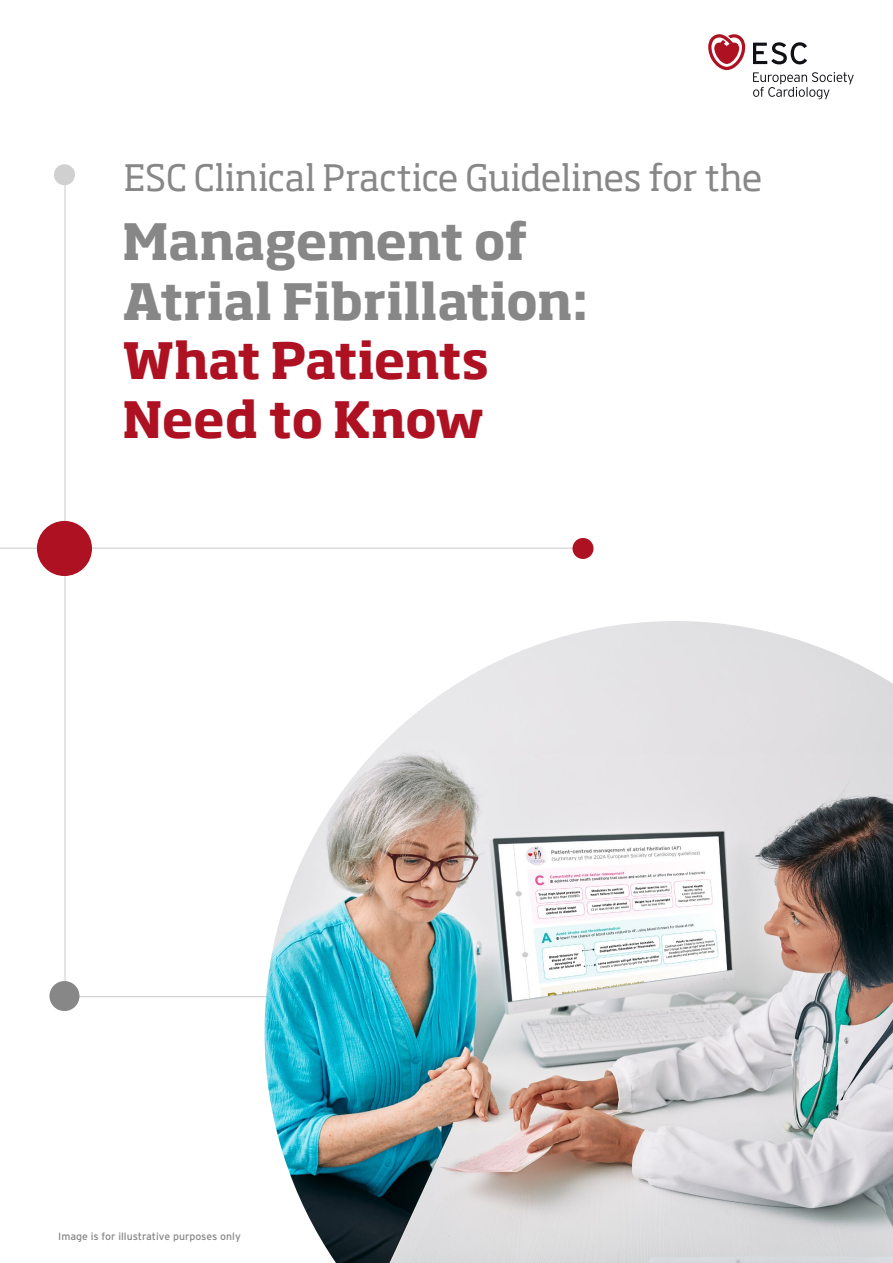
<style>
.page{position:relative;width:893px;height:1263px;background:#fff}
.page>*{position:absolute;margin:0;border:0;box-sizing:border-box;transform-origin:0 0}
.t1{font:700 49.5px/59.4px "Soho Pro";letter-spacing:-.005em;color:#878787}
.t2{font:700 49.5px/59.4px "Soho Pro";letter-spacing:-.02em;color:#ae1122}
.t3{font:36px "Soho Pro";letter-spacing:-.005em;color:#878787}
.t4{font:10.5px "Interstate";color:#878787}
</style>
<div class="page">
<hr style="left:0;top:548px;width:586px;height:1px;background:#d0d0d0">
<hr style="left:69px;top:996px;width:208px;height:1px;background:#d0d0d0">
<hr style="left:64px;top:175px;width:2px;height:819px;background:#d0d0d0">
<div style="left:37px;top:521px;width:55px;height:55px;background:#ae1122;border-radius:50%"></div>
<div style="left:54px;top:164px;width:21px;height:21px;background:#d0d0d0;border-radius:50%"></div>
<div style="left:49px;top:981px;width:30px;height:30px;background:#878787;border-radius:50%"></div>
<svg style="left:708px;top:34px;width:37px;height:36px"></svg>
<svg style="left:753px;top:42px;width:54px;height:22px"></svg>
<svg style="left:753px;top:72px;width:101px;height:27px"></svg>
<div style="left:572px;top:538px;width:21px;height:21px;background:#ae1122;border-radius:50%"></div>
<img style="left:264px;top:621px;width:629px;height:642px">
<p class="t3" style="left:124px;top:153px;width:640px">ESC Clinical Practice Guidelines for the</p>
<h1 class="t1" style="left:122px;top:209px;width:467px">Management of<br>Atrial Fibrillation:</h1>
<h1 class="t2" style="left:122px;top:328px;width:368px">What Patients<br>Need to Know</h1>
<p class="t4" style="left:58px;top:1230px;width:184px">Image is for illustrative purposes only</p>
</div>
